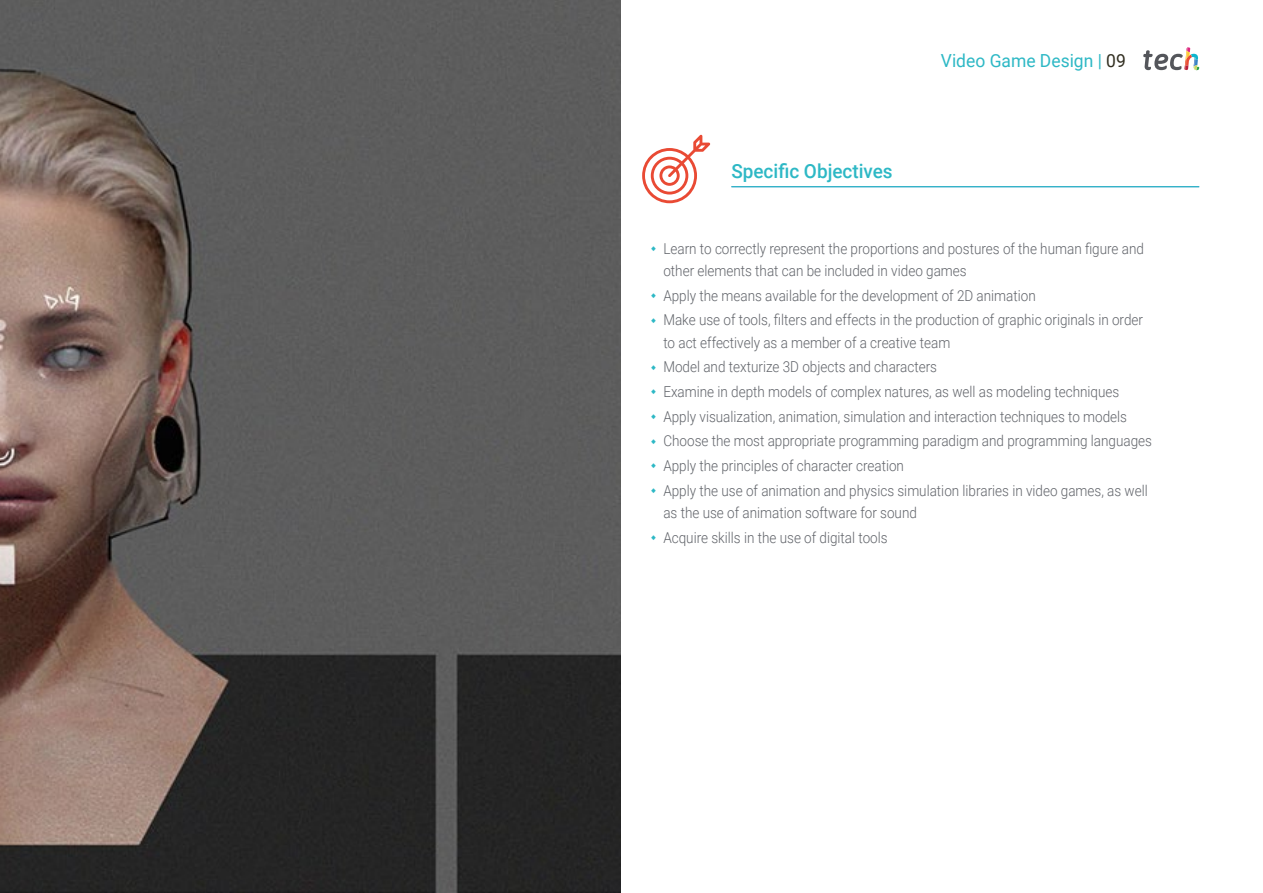
<style>
.page{position:relative;width:1263px;height:893px;background:#fff}
.page>*{position:absolute;margin:0;border:0;box-sizing:border-box;transform-origin:0 0}
.t1{font:500 19.5px "Roboto";color:#2db8c5}
.t2{font:18px "Roboto";color:#2db8c5}
.t3{font:300 15px/24.6px "Roboto";color:#61646a;scale:.9 1}
.s1{color:#312e20}
</style>
<div class="page">
<svg style="left:1143px;top:47px;width:56px;height:24px"></svg>
<svg style="left:642px;top:135px;width:68px;height:68px"></svg>
<hr style="left:731px;top:186px;width:468px;height:1px;background:#2db8c5">
<img style="left:0;top:0;width:621px;height:893px">
<h1 class="t1" style="left:731px;top:158px;width:163px">Specific Objectives</h1>
<p class="t2" style="left:941px;top:48px;width:186px">Video Game Design | <span class="s1">09</span></p>
<p class="t3" style="left:663px;top:236px;width:535px;line-height:22.5px">Learn to correctly represent the proportions and postures of the human figure and other elements that can be included in video games</p>
<p class="t3" style="left:663px;top:282px;width:534px">Apply the means available for the development of 2D animation<br>Make use of tools, filters and effects in the production of graphic originals in order</p>
<p class="t3" style="left:663px;top:330px;width:544px">to act effectively as a member of a creative team<br>Model and texturize 3D objects and characters<br>Examine in depth models of complex natures, as well as modeling techniques Apply visualization, animation, simulation and interaction techniques to models Choose the most appropriate programming paradigm and programming languages Apply the principles of character creation<br>Apply the use of animation and physics simulation libraries in video games, as well</p>
<p class="t3" style="left:663px;top:500px;width:283px">as the use of animation software for sound<br>Acquire skills in the use of digital tools</p>
</div>
